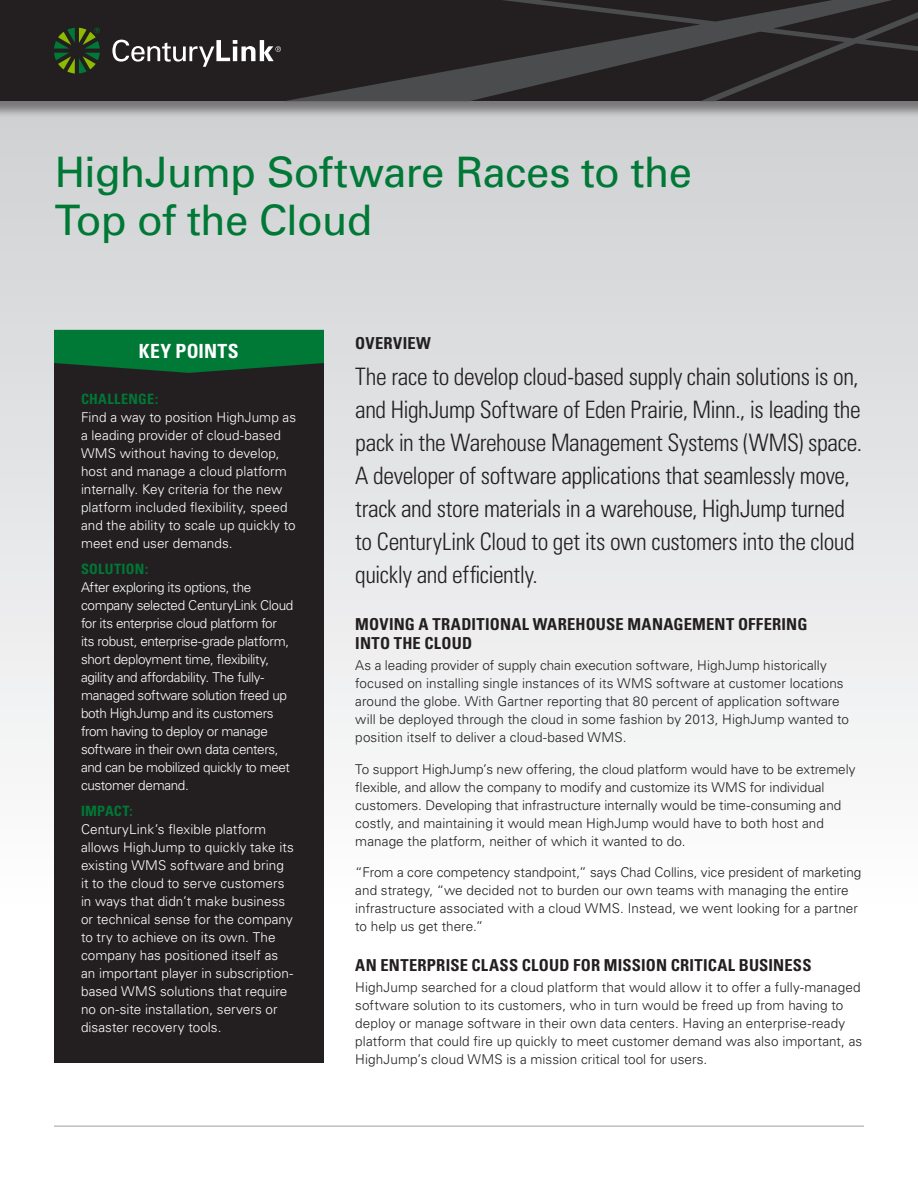
<style>
.page{position:relative;width:918px;height:1188px;background:#fff}
.page>*{position:absolute;margin:0;border:0;box-sizing:border-box;transform-origin:0 0}
.t1{font:42px/48px "Univers";letter-spacing:-.02em;color:#007836}
.Intro_copy{font:300 condensed 24px/33px "Univers LT Std";letter-spacing:-.02em;color:#231f20}
.t2{font:700 condensed 19.5px "Univers";letter-spacing:.02em;color:#fff}
._3_Subhead{font:700 condensed 16.5px/19.5px "Univers";letter-spacing:.01em;color:#231f20}
.Side_Bar_Subhead{font:700 condensed 14.25px "Univers";letter-spacing:.02em;color:#007836}
.Body_Copy{font:300 13.5px/18px "Univers LT Std";letter-spacing:.005em;color:#231f20}
.Side_Bar_Body_Copy{font:300 13.5px/18px "Univers";color:#fff}
.Side_Bar_Body_Copy-2{font:300 13.5px/18px "Univers";letter-spacing:-.025em;color:#fff}
</style>
<div class="page">
<div style="left:0;top:95px;width:918px;height:820px;background:linear-gradient(to bottom,#cecfd2,#fefefe)"></div>
<div style="left:0;top:0;width:918px;height:118px;background:#231f20;opacity:.5"></div>
<div style="left:0;top:0;width:918px;height:101px;background:#231f20"></div>
<svg style="left:286px;top:0;width:632px;height:101px"></svg>
<svg style="left:54px;top:28px;width:46px;height:46px"></svg>
<svg style="left:112px;top:39px;width:169px;height:28px"></svg>
<hr style="left:54px;top:1126px;width:810px;height:1px;background:#9d9fa2">
<div style="left:54px;top:362px;width:270px;height:701px;background:#231f20"></div>
<svg style="left:54px;top:330px;width:270px;height:43px;background:#046d33"></svg>
<p class="t1" style="left:55px;top:148px;width:639px">HighJump Software Races to the<br>Top of the Cloud</p>
<p class="t2" style="left:139px;top:339px;width:101px">KEY POINTS</p>
<p class="Side_Bar_Subhead" style="left:81px;top:390px;width:79px">CHALLENGE:</p>
<p class="Side_Bar_Body_Copy" style="left:81px;top:408px;width:217px">Find a way to position HighJump as a leading provider of cloud-based WMS without having to develop, host and manage a cloud platform internally. Key criteria for the new platform included flexibility, speed and the ability to scale up quickly to meet end user demands.</p>
<p class="Side_Bar_Subhead" style="left:81px;top:560px;width:69px">SOLUTION:</p>
<p class="Side_Bar_Body_Copy-2" style="left:81px;top:578px;width:214px">After exploring its options, the company selected CenturyLink Cloud for its enterprise cloud platform for its robust, enterprise-grade platform, short deployment time, flexibility, agility and affordability. The fully&shy;managed software solution freed up both HighJump and its customers from having to deploy or manage software in their own data centers, and can be mobilized quickly to meet customer demand.</p>
<p class="Side_Bar_Subhead" style="left:81px;top:802px;width:53px">IMPACT:</p>
<p class="Side_Bar_Body_Copy" style="left:81px;top:821px;width:214px">CenturyLink’s flexible platform allows HighJump to quickly take its existing WMS software and bring it to the cloud to serve customers in ways that didn’t make business or technical sense for the company to try to achieve on its own. The company has positioned itself as an important player in subscription&shy;based WMS solutions that require no on-site installation, servers or</p>
<p class="Side_Bar_Body_Copy" style="left:81px;top:1019px;width:142px">disaster recovery tools.</p>
<p class="_3_Subhead" style="left:355px;top:333px;width:77px">OVERVIEW</p>
<p class="Intro_copy" style="left:355px;top:360px;width:508px">The race to develop cloud-based supply chain solutions is on, and HighJump Software of Eden Prairie, Minn., is leading the pack in the Warehouse Management Systems (WMS) space.<br>A developer of software applications that seamlessly move, track and store materials in a warehouse, HighJump turned to CenturyLink Cloud to get its own customers into the cloud quickly and efficiently.</p>
<p class="_3_Subhead" style="left:355px;top:614px;width:454px">MOVING A TRADITIONAL WAREHOUSE MANAGEMENT OFFERING<br>INTO THE CLOUD</p>
<p class="Body_Copy" style="left:355px;top:657px;width:495px">As a leading provider of supply chain execution software, HighJump historically focused on installing single instances of its WMS software at customer locations around the globe. With Gartner reporting that 80 percent of application software will be deployed through the cloud in some fashion by 2013, HighJump wanted to position itself to deliver a cloud-based WMS.</p>
<p class="Body_Copy" style="left:355px;top:760px;width:502px">To support HighJump’s new offering, the cloud platform would have to be extremely flexible, and allow the company to modify and customize its WMS for individual customers. Developing that infrastructure internally would be time-consuming and costly, and maintaining it would mean HighJump would have to both host and manage the platform, neither of which it wanted to do.</p>
<p class="Body_Copy" style="left:355px;top:864px;width:508px">“From a core competency standpoint,” says Chad Collins, vice president of marketing and strategy, “we decided not to burden our own teams with managing the entire infrastructure associated with a cloud WMS. Instead, we went looking for a partner to help us get there.”</p>
<p class="_3_Subhead" style="left:355px;top:955px;width:458px">AN ENTERPRISE CLASS CLOUD FOR MISSION CRITICAL BUSINESS</p>
<p class="Body_Copy" style="left:355px;top:979px;width:509px">HighJump searched for a cloud platform that would allow it to offer a fully-managed software solution to its customers, who in turn would be freed up from having to deploy or manage software in their own data centers. Having an enterprise-ready platform that could fire up quickly to meet customer demand was also important, as HighJump’s cloud WMS is a mission critical tool for users.</p>
</div>
